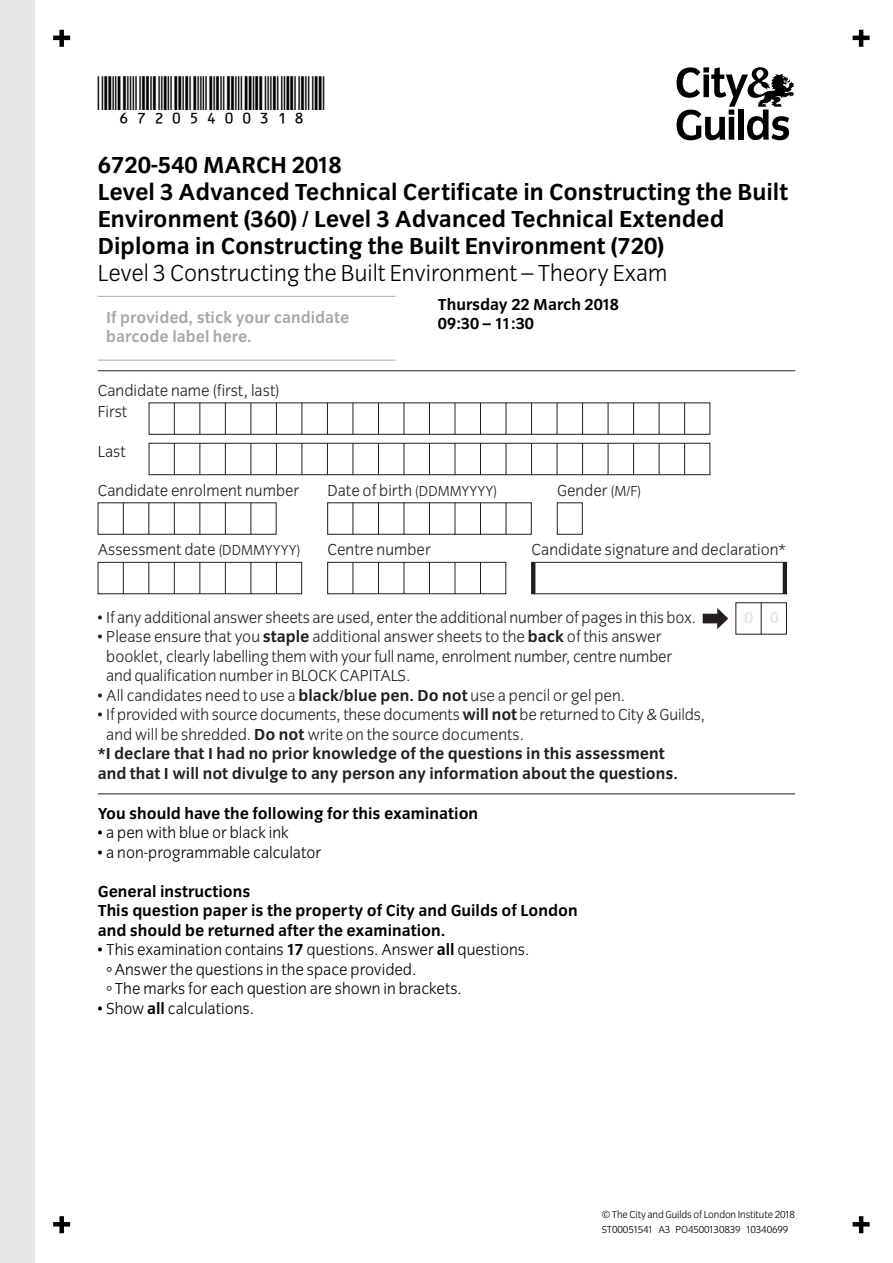
<style>
.page{position:relative;width:893px;height:1263px;background:#fff}
.page>*{position:absolute;margin:0;border:0;box-sizing:border-box;transform-origin:0 0}
.t1{font:700 24px/27px "Congress Sans";color:#000}
.t2{font:24px "Congress Sans";color:#000}
.t3{font:22.5px "C39 B6 mm Std HR";color:#000}
.t4{font:16.5px/19.5px "Congress Sans";color:#231f20}
.t5{font:16.5px/19.5px "Congress Sans";color:#000}
.t6{font:700 16.5px/19.5px "Congress Sans";color:#000}
.t7{font:700 16.5px "Congress Sans";color:#231f20}
.t8{font:700 16.5px/19.5px "Congress Sans";color:#a8a9ad}
.t9{font:700 16.5px "Congress Sans";color:#e6e7e9}
.t10{font:10.5px/15px "Congress Sans";letter-spacing:-.01em;color:#000}
.s1{font-size:15px}
.s2{font-weight:700}
</style>
<div class="page">
<hr style="left:480px;top:562px;width:1px;height:32px;background:#231f20">
<hr style="left:455px;top:562px;width:1px;height:32px;background:#231f20">
<hr style="left:429px;top:562px;width:1px;height:32px;background:#231f20">
<hr style="left:404px;top:562px;width:1px;height:32px;background:#231f20">
<hr style="left:378px;top:562px;width:1px;height:32px;background:#231f20">
<hr style="left:353px;top:562px;width:1px;height:32px;background:#231f20">
<div style="left:327px;top:562px;width:179px;height:32px;border:1px solid #231f20"></div>
<hr style="left:506px;top:503px;width:1px;height:31px;background:#231f20">
<hr style="left:480px;top:503px;width:1px;height:31px;background:#231f20">
<hr style="left:455px;top:503px;width:1px;height:31px;background:#231f20">
<hr style="left:429px;top:503px;width:1px;height:31px;background:#231f20">
<hr style="left:404px;top:503px;width:1px;height:31px;background:#231f20">
<hr style="left:378px;top:503px;width:1px;height:31px;background:#231f20">
<hr style="left:353px;top:503px;width:1px;height:31px;background:#231f20">
<hr style="left:251px;top:503px;width:1px;height:31px;background:#231f20">
<hr style="left:225px;top:503px;width:1px;height:31px;background:#231f20">
<hr style="left:200px;top:503px;width:1px;height:31px;background:#231f20">
<hr style="left:174px;top:503px;width:1px;height:31px;background:#231f20">
<hr style="left:149px;top:503px;width:1px;height:31px;background:#231f20">
<hr style="left:123px;top:503px;width:1px;height:31px;background:#231f20">
<div style="left:557px;top:503px;width:26px;height:31px;border:1px solid #231f20"></div>
<hr style="left:276px;top:562px;width:1px;height:32px;background:#231f20">
<hr style="left:251px;top:562px;width:1px;height:32px;background:#231f20">
<hr style="left:225px;top:562px;width:1px;height:32px;background:#231f20">
<hr style="left:200px;top:562px;width:1px;height:32px;background:#231f20">
<hr style="left:174px;top:562px;width:1px;height:32px;background:#231f20">
<hr style="left:149px;top:562px;width:1px;height:32px;background:#231f20">
<hr style="left:123px;top:562px;width:1px;height:32px;background:#231f20">
<div style="left:98px;top:562px;width:204px;height:32px;border:1px solid #231f20"></div>
<hr style="left:684px;top:443px;width:1px;height:32px;background:#231f20">
<hr style="left:659px;top:443px;width:1px;height:32px;background:#231f20">
<hr style="left:633px;top:443px;width:1px;height:32px;background:#231f20">
<hr style="left:608px;top:443px;width:1px;height:32px;background:#231f20">
<hr style="left:582px;top:443px;width:1px;height:32px;background:#231f20">
<hr style="left:557px;top:443px;width:1px;height:32px;background:#231f20">
<hr style="left:531px;top:443px;width:1px;height:32px;background:#231f20">
<hr style="left:506px;top:443px;width:1px;height:32px;background:#231f20">
<hr style="left:480px;top:443px;width:1px;height:32px;background:#231f20">
<hr style="left:455px;top:443px;width:1px;height:32px;background:#231f20">
<hr style="left:429px;top:443px;width:1px;height:32px;background:#231f20">
<hr style="left:404px;top:443px;width:1px;height:32px;background:#231f20">
<hr style="left:378px;top:443px;width:1px;height:32px;background:#231f20">
<hr style="left:353px;top:443px;width:1px;height:32px;background:#231f20">
<hr style="left:327px;top:443px;width:1px;height:32px;background:#231f20">
<hr style="left:302px;top:443px;width:1px;height:32px;background:#231f20">
<hr style="left:276px;top:443px;width:1px;height:32px;background:#231f20">
<hr style="left:251px;top:443px;width:1px;height:32px;background:#231f20">
<hr style="left:225px;top:443px;width:1px;height:32px;background:#231f20">
<hr style="left:200px;top:443px;width:1px;height:32px;background:#231f20">
<hr style="left:174px;top:443px;width:1px;height:32px;background:#231f20">
<div style="left:149px;top:443px;width:561px;height:32px;border:1px solid #231f20"></div>
<hr style="left:684px;top:403px;width:1px;height:31px;background:#231f20">
<hr style="left:659px;top:403px;width:1px;height:31px;background:#231f20">
<hr style="left:633px;top:403px;width:1px;height:31px;background:#231f20">
<hr style="left:608px;top:403px;width:1px;height:31px;background:#231f20">
<hr style="left:582px;top:403px;width:1px;height:31px;background:#231f20">
<hr style="left:557px;top:403px;width:1px;height:31px;background:#231f20">
<hr style="left:531px;top:403px;width:1px;height:31px;background:#231f20">
<hr style="left:506px;top:403px;width:1px;height:31px;background:#231f20">
<hr style="left:480px;top:403px;width:1px;height:31px;background:#231f20">
<hr style="left:455px;top:403px;width:1px;height:31px;background:#231f20">
<hr style="left:429px;top:403px;width:1px;height:31px;background:#231f20">
<hr style="left:404px;top:403px;width:1px;height:31px;background:#231f20">
<hr style="left:378px;top:403px;width:1px;height:31px;background:#231f20">
<hr style="left:353px;top:403px;width:1px;height:31px;background:#231f20">
<hr style="left:327px;top:403px;width:1px;height:31px;background:#231f20">
<hr style="left:302px;top:403px;width:1px;height:31px;background:#231f20">
<hr style="left:276px;top:403px;width:1px;height:31px;background:#231f20">
<hr style="left:251px;top:403px;width:1px;height:31px;background:#231f20">
<hr style="left:225px;top:403px;width:1px;height:31px;background:#231f20">
<hr style="left:200px;top:403px;width:1px;height:31px;background:#231f20">
<hr style="left:174px;top:403px;width:1px;height:31px;background:#231f20">
<hr style="left:761px;top:602px;width:1px;height:32px;background:#231f20">
<div style="left:736px;top:602px;width:51px;height:32px;border:1px solid #231f20"></div>
<hr style="left:783px;top:562px;width:4px;height:32px;background:#231f20">
<hr style="left:531px;top:562px;width:4px;height:32px;background:#231f20">
<div style="left:531px;top:562px;width:256px;height:32px;border:1px solid #231f20"></div>
<svg style="left:703px;top:608px;width:25px;height:21px"></svg>
<hr style="left:98px;top:370px;width:697px;height:1px;background:#231f20">
<hr style="left:98px;top:794px;width:697px;height:1px;background:#231f20">
<svg style="left:676px;top:67px;width:118px;height:73px"></svg>
<hr style="left:98px;top:296px;width:297px;height:1px;background:#a8a9ad">
<hr style="left:98px;top:360px;width:297px;height:1px;background:#a8a9ad">
<div style="left:0;top:0;width:34px;height:1263px;background:#e6e6e6"></div>
<hr style="left:53px;top:36px;width:17px;height:4px;background:#000">
<div style="left:59px;top:30px;width:5px;height:17px;background:#000"></div>
<hr style="left:853px;top:36px;width:17px;height:4px;background:#000">
<hr style="left:859px;top:30px;width:4px;height:17px;background:#000">
<svg style="left:53px;top:1222px;width:17px;height:4px"></svg>
<div style="left:59px;top:1216px;width:5px;height:17px;background:#000"></div>
<svg style="left:853px;top:1222px;width:17px;height:4px"></svg>
<hr style="left:859px;top:1216px;width:4px;height:17px;background:#000">
<h2 class="t3" style="left:98px;top:89px;width:229px">*67205400318*</h2>
<h1 class="t1" style="left:98px;top:154px;width:692px">6720-540 MARCH 2018<br>Level 3 Advanced Technical Certificate in Constructing the Built Environment (360) / Level 3 Advanced Technical Extended Diploma in Constructing the Built Environment (720)</h1>
<h1 class="t2" style="left:98px;top:265px;width:571px">Level 3 Constructing the Built Environment – Theory Exam</h1>
<p class="t8" style="left:106px;top:309px;width:245px">If provided, stick your candidate barcode label here.</p>
<p class="t6" style="left:438px;top:296px;width:182px">Thursday 22 March 2018<br>09:30 – 11:30</p>
<p class="t4" style="left:98px;top:381px;width:183px;line-height:21.3px">Candidate name (first, last)<br>First</p>
<p class="t4" style="left:98px;top:444px;width:30px">Last</p>
<p class="t4" style="left:98px;top:482px;width:203px">Candidate enrolment number</p>
<p class="t4" style="left:327px;top:482px;width:171px">Date of birth <span class="s1">(DDMMYYYY)</span></p>
<p class="t4" style="left:557px;top:482px;width:86px">Gender <span class="s1">(M/F)</span></p>
<p class="t4" style="left:98px;top:541px;width:204px">Assessment date <span class="s1">(DDMMYYYY)</span></p>
<p class="t4" style="left:327px;top:541px;width:105px">Centre number</p>
<p class="t4" style="left:531px;top:541px;width:256px">Candidate signature and declaration*</p>
<p class="t4" style="left:98px;top:609px;width:600px">• If any additional answer sheets are used, enter the additional number of pages in this box.</p>
<p class="t4" style="left:106px;top:629px;width:568px;text-indent:-8px">• Please ensure that you <span class="s2">staple</span> additional answer sheets to the <span class="s2">back</span> of this answer booklet, clearly labelling them with your full name, enrolment number, centre number and qualification number in BLOCK CAPITALS.</p>
<p class="t4" style="left:98px;top:687px;width:529px">• All candidates need to use a <span class="s2">black/blue pen. Do not</span> use a pencil or gel pen.</p>
<p class="t4" style="left:98px;top:707px;width:609px">• If provided with source documents, these documents <span class="s2">will not</span> be returned to City &amp; Guilds,</p>
<p class="t4" style="left:106px;top:726px;width:419px">and will be shredded. <span class="s2">Do not</span> write on the source documents.</p>
<p class="t7" style="left:98px;top:748px;width:568px">*I declare that I had no prior knowledge of the questions in this assessment</p>
<p class="t7" style="left:98px;top:768px;width:582px">and that I will not divulge to any person any information about the questions.</p>
<p class="t6" style="left:98px;top:805px;width:382px">You should have the following for this examination</p>
<p class="t5" style="left:98px;top:825px;width:192px">• a pen with blue or black ink</p>
<p class="t5" style="left:98px;top:844px;width:225px">• a non-programmable calculator</p>
<p class="t6" style="left:98px;top:883px;width:481px">General instructions<br>This question paper is the property of City and Guilds of London and should be returned after the examination.</p>
<p class="t5" style="left:106px;top:942px;width:425px;text-indent:-9px">• This examination contains <span class="s2">17</span> questions. Answer <span class="s2">all</span> questions. °Answer the questions in the space provided.<br>°The marks for each question are shown in brackets.</p>
<p class="t5" style="left:98px;top:1000px;width:158px">• Show <span class="s2">all</span> calculations.</p>
<p class="t9" style="left:744px;top:612px;width:36px">0 0</p>
<p class="t10" style="left:602px;top:1208px;width:195px">© The City and Guilds of London Institute 2018<br>ST00051541 A3 PO4500130839 10340699</p>
</div>
